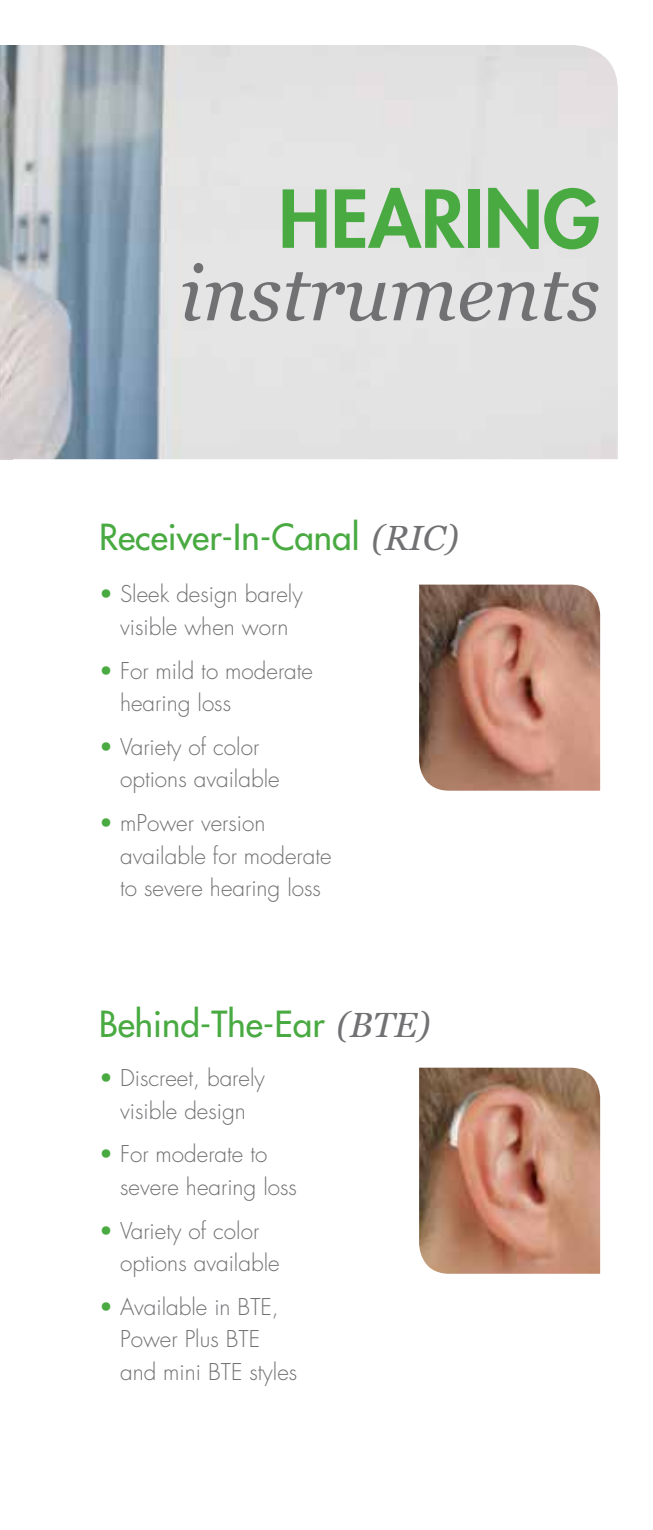
<style>
.page{position:relative;width:653px;height:1530px;background:#fff}
.page>*{position:absolute;margin:0;border:0;box-sizing:border-box;transform-origin:0 0}
.t1{font:italic 77.5px "Georgia";color:#717073}
.t2{font:800 77.5px "Futura Std";color:#49aa42}
.t3{font:500 35px "Futura Std";color:#49aa42}
.t4{font:300 22.5px/32.5px "Futura Std";color:#717073}
.s1{font-family:"Georgia";font-weight:400;font-style:italic;color:#717073}
.s2{color:#49aa42}
</style>
<div class="page">
<img style="left:419px;top:585px;width:181px;height:206px">
<img style="left:419px;top:1068px;width:181px;height:206px">
<img style="left:0;top:45px;width:617px;height:414px">
<h1 class="t2" style="left:278px;top:170px;width:323px">HEARING</h1>
<h1 class="t1" style="left:180px;top:245px;width:422px">instruments</h1>
<h2 class="t3" style="left:99px;top:516px;width:361px">Receiver-In-Canal <span class="s1">(RIC)</span></h2>
<p class="t4" style="left:99px;top:579px;width:205px;text-align:center"><span class="s2">•</span> Sleek design barely visible when worn</p>
<p class="t4" style="left:120px;top:655px;width:194px;text-indent:-21px"><span class="s2">•</span> For mild to moderate hearing loss</p>
<p class="t4" style="left:120px;top:731px;width:161px;text-indent:-21px"><span class="s2">•</span> Variety of color options available</p>
<p class="t4" style="left:120px;top:807px;width:213px;text-indent:-21px"><span class="s2">•</span> mPower version available for moderate to severe hearing loss</p>
<h2 class="t3" style="left:99px;top:1002px;width:332px">Behind-The-Ear <span class="s1">(BTE)</span></h2>
<p class="t4" style="left:99px;top:1062px;width:167px;text-align:center"><span class="s2">•</span> Discreet, barely visible design</p>
<p class="t4" style="left:120px;top:1139px;width:178px;text-indent:-21px"><span class="s2">•</span> For moderate to severe hearing loss</p>
<p class="t4" style="left:120px;top:1215px;width:161px;text-indent:-21px"><span class="s2">•</span> Variety of color options available</p>
<p class="t4" style="left:120px;top:1291px;width:179px;text-indent:-21px"><span class="s2">•</span> Available in BTE,<br>Power Plus BTE and mini BTE styles</p>
</div>
